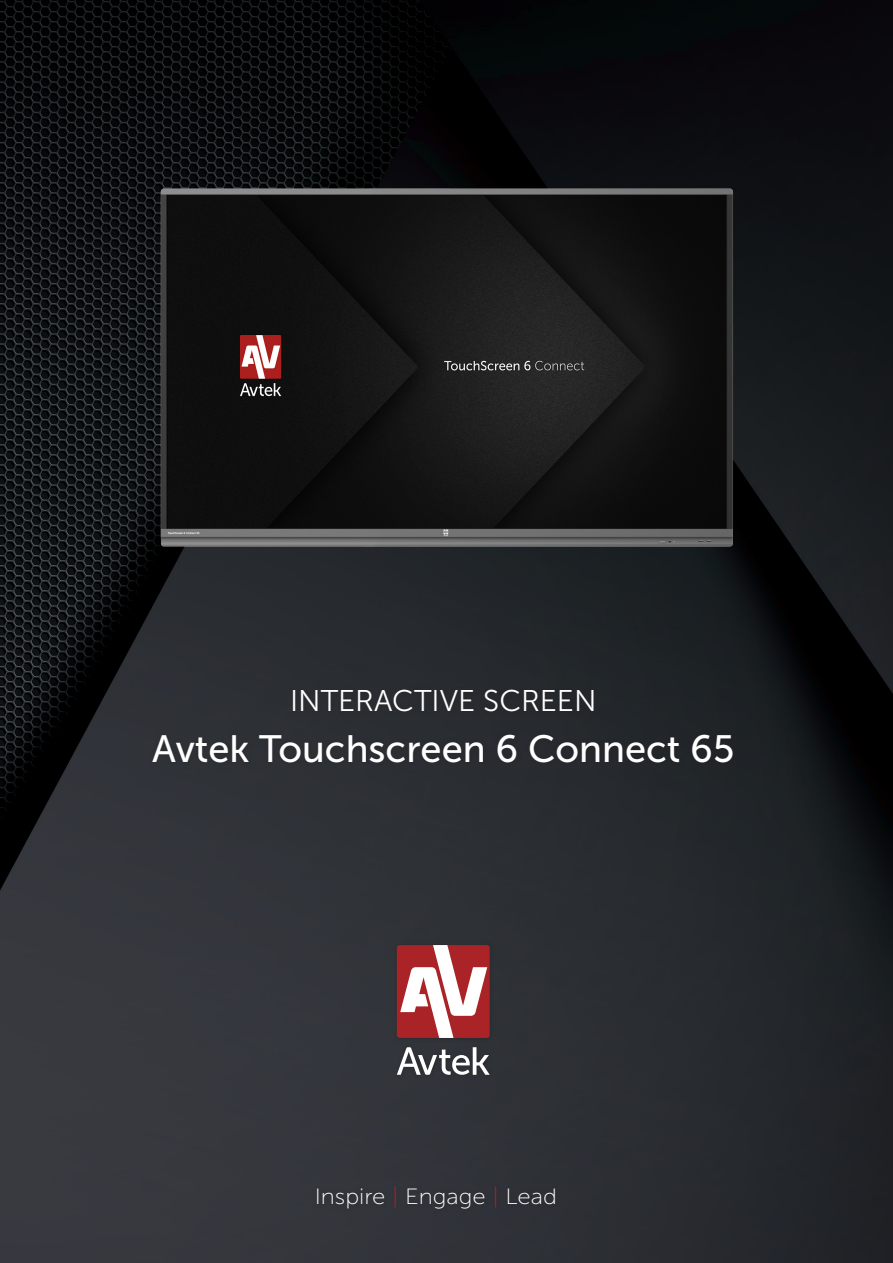
<style>
.page{position:relative;width:893px;height:1263px;background:#fff}
.page>*{position:absolute;margin:0;border:0;box-sizing:border-box;transform-origin:0 0}
.Museo_Sans_300{font:37.95px "Museo Sans 500";color:#fff}
.Museo_Sans_300-2{font:29.85px "Museo Sans 300";color:#fff}
.Museo_Sans_300-3{font:22.05px "Museo Sans 100";color:#fff;scale:1.09 1}
.s1{color:#a92327}
</style>
<div class="page">
<img style="left:0;top:0;width:893px;height:1263px">
<div style="left:290px;top:686px;width:309px;height:30px;background:#282a2f"></div>
<div style="left:149px;top:730px;width:588px;height:37px;background:#292c30"></div>
<div style="left:393px;top:941px;width:102px;height:139px;background:#2f3136"></div>
<svg style="left:397px;top:1047px;width:93px;height:28px"></svg>
<div style="left:397px;top:945px;width:93px;height:93px;background:#a92327;border-radius:3px"></div>
<svg style="left:400px;top:945px;width:87px;height:93px"></svg>
<img style="left:152px;top:181px;width:589px;height:375px">
<div style="left:314px;top:1183px;width:246px;height:31px;background:#303238"></div>
<p class="Museo_Sans_300-2" style="left:290px;top:684px;width:308px">INTERACTIVE SCREEN</p>
<p class="Museo_Sans_300" style="left:152px;top:728px;width:584px">Avtek Touchscreen 6 Connect 65</p>
<p class="Museo_Sans_300-3" style="left:315px;top:1185px;width:224px">Inspire <span class="s1">|</span> Engage <span class="s1">|</span> Lead</p>
</div>
